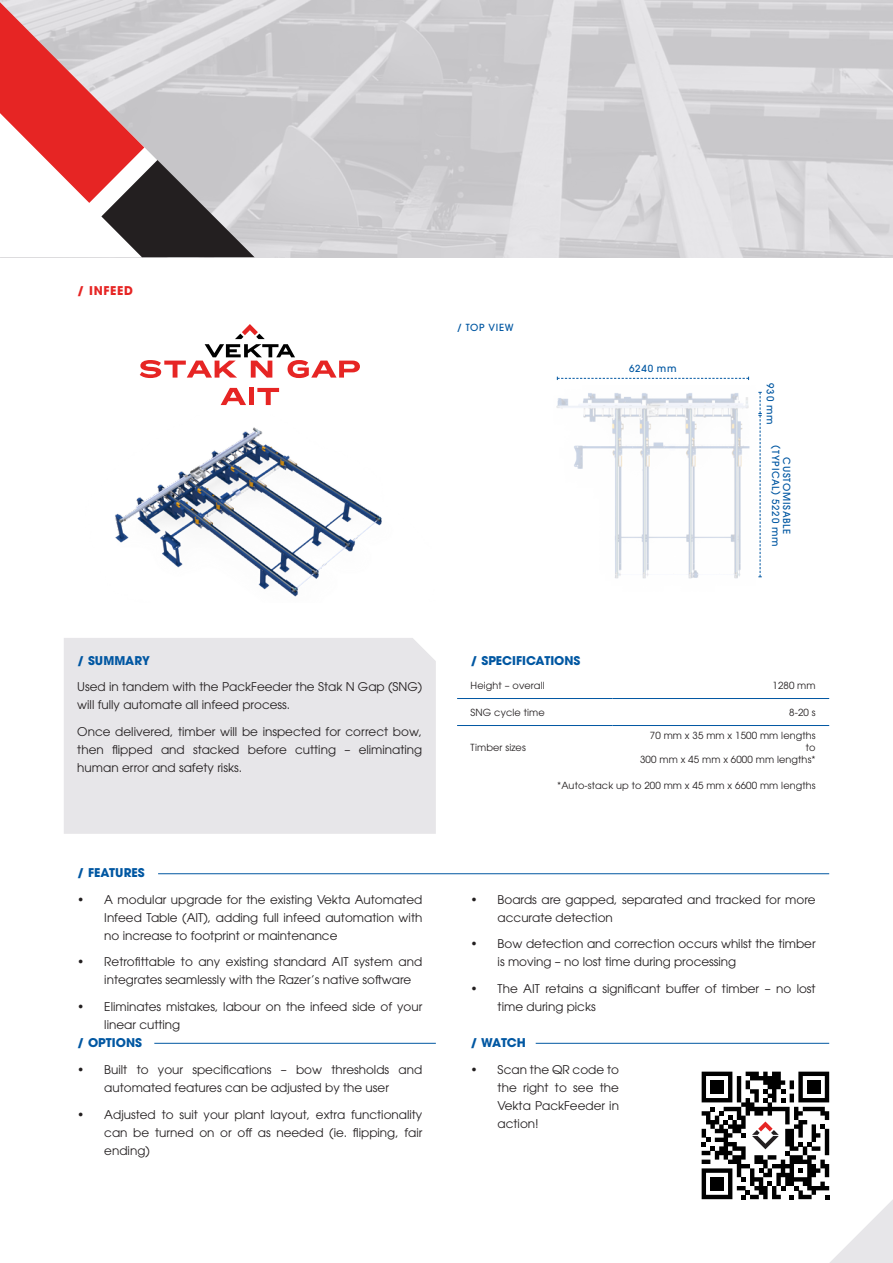
<style>
.page{position:relative;width:893px;height:1263px;background:#fff}
.page>*{position:absolute;margin:0;border:0;box-sizing:border-box;transform-origin:0 0}
.t1{font:12px/18px "ITC Avant Garde Pro";color:#231f20}
.t2{font:700 12px "ITC Avant Garde Pro";color:#0157a2}
.t3{font:700 12px "ITC Avant Garde Pro";letter-spacing:.05em;color:#e62524}
.Fractions{font:9.75px/11.7px "ITC Avant Garde Pro";letter-spacing:.01em;color:#231f20;text-align:right}
.t4{font:500 9.75px/10.8px "ITC Avant Garde Pro";letter-spacing:.075em;color:#0157a2;text-align:center}
</style>
<div class="page">
<img style="left:0;top:0;width:893px;height:257px">
<svg style="left:557px;top:377px;width:192px;height:3px"></svg>
<svg style="left:758px;top:392px;width:4px;height:185px"></svg>
<hr style="left:536px;top:1043px;width:293px;height:1px;background:#0157a2">
<hr style="left:154px;top:1043px;width:282px;height:1px;background:#0157a2">
<svg style="left:702px;top:1071px;width:191px;height:192px"></svg>
<hr style="left:158px;top:873px;width:671px;height:1px;background:#0157a2">
<hr style="left:457px;top:725px;width:155px;height:1px;background:#0157a2">
<hr style="left:612px;top:725px;width:217px;height:1px;background:#0157a2">
<hr style="left:457px;top:698px;width:155px;height:1px;background:#0157a2">
<hr style="left:612px;top:698px;width:217px;height:1px;background:#0157a2">
<svg style="left:140px;top:324px;width:220px;height:54px"></svg>
<img style="left:115px;top:427px;width:267px;height:170px">
<div style="left:64px;top:638px;width:372px;height:196px;background:#e7e6e9"></div>
<img style="left:556px;top:393px;width:194px;height:186px">
<svg style="left:221px;top:388px;width:25px;height:17px"></svg>
<div style="left:249px;top:388px;width:5px;height:17px;background:#e62524"></div>
<svg style="left:257px;top:388px;width:22px;height:17px"></svg>
<svg style="left:0;top:2px;width:255px;height:255px"></svg>
<p class="t3" style="left:77px;top:283px;width:57px">/ INFEED</p>
<p class="t4" style="left:457px;top:322px;width:58px">/ TOP VIEW</p>
<p class="t4" style="left:629px;top:363px;width:49px">6240 mm</p>
<p class="t4" style="left:776px;top:383px;width:43px;rotate:90deg">930 mm</p>
<p class="t4" style="left:792px;top:445px;width:103px;rotate:90deg">CUSTOMISABLE (TYPICAL) 5220 mm</p>
<p class="t2" style="left:77px;top:652px;width:74px">/ SUMMARY</p>
<p class="t1" style="left:77px;top:678px;width:347px">Used in tandem with the PackFeeder the Stak N Gap (SNG) will fully automate all infeed process.</p>
<p class="t1" style="left:77px;top:722px;width:347px;text-align:justify">Once delivered, timber will be inspected for correct bow, then flipped and stacked before cutting – eliminating human error and safety risks.</p>
<p class="t2" style="left:77px;top:865px;width:69px">/ FEATURES</p>
<p class="t1" style="left:104px;top:890px;width:320px;text-align:justify;text-indent:-27px">• A modular upgrade for the existing Vekta Automated Infeed Table (AIT), adding full infeed automation with no increase to footprint or maintenance</p>
<p class="t1" style="left:104px;top:953px;width:320px;text-indent:-27px">• Retrofittable to any existing standard AIT system and integrates seamlessly with the Razer’s native software</p>
<p class="t1" style="left:104px;top:997px;width:320px;text-indent:-27px">• Eliminates mistakes, labour on the infeed side of your linear cutting</p>
<p class="t2" style="left:77px;top:1035px;width:66px">/ OPTIONS</p>
<p class="t1" style="left:77px;top:1060px;width:347px;text-align:center">• Built to your specifications – bow thresholds and automated features can be adjusted by the user</p>
<p class="t1" style="left:104px;top:1105px;width:320px;text-align:justify;text-indent:-27px">• Adjusted to suit your plant layout, extra functionality can be turned on or off as needed (ie. flipping, fair ending)</p>
<p class="t2" style="left:471px;top:652px;width:111px">/ SPECIFICATIONS</p>
<p class="Fractions" style="left:471px;top:679px;width:76px">Height – overall</p>
<p class="Fractions" style="left:772px;top:679px;width:45px">1280 mm</p>
<p class="Fractions" style="left:471px;top:706px;width:76px">SNG cycle time</p>
<p class="Fractions" style="left:789px;top:706px;width:28px">8-20 s</p>
<p class="Fractions" style="left:471px;top:742px;width:57px">Timber sizes</p>
<p class="Fractions" style="left:640px;top:730px;width:177px">70 mm x 35 mm x 1500 mm lengths to<br>300 mm x 45 mm x 6000 mm lengths*</p>
<p class="Fractions" style="left:557px;top:779px;width:260px">*Auto-stack up to 200 mm x 45 mm x 6600 mm lengths</p>
<p class="t1" style="left:498px;top:890px;width:320px;text-indent:-27px">• Boards are gapped, separated and tracked for more accurate detection</p>
<p class="t1" style="left:498px;top:935px;width:320px;text-indent:-27px">• Bow detection and correction occurs whilst the timber is moving – no lost time during processing</p>
<p class="t1" style="left:498px;top:979px;width:320px;text-indent:-27px">• The AIT retains a significant buffer of timber – no lost time during picks</p>
<p class="t2" style="left:471px;top:1035px;width:57px">/ WATCH</p>
<p class="t1" style="left:498px;top:1060px;width:123px;text-align:justify;text-indent:-27px">• Scan the QR code to the right to see the Vekta PackFeeder in action!</p>
</div>
